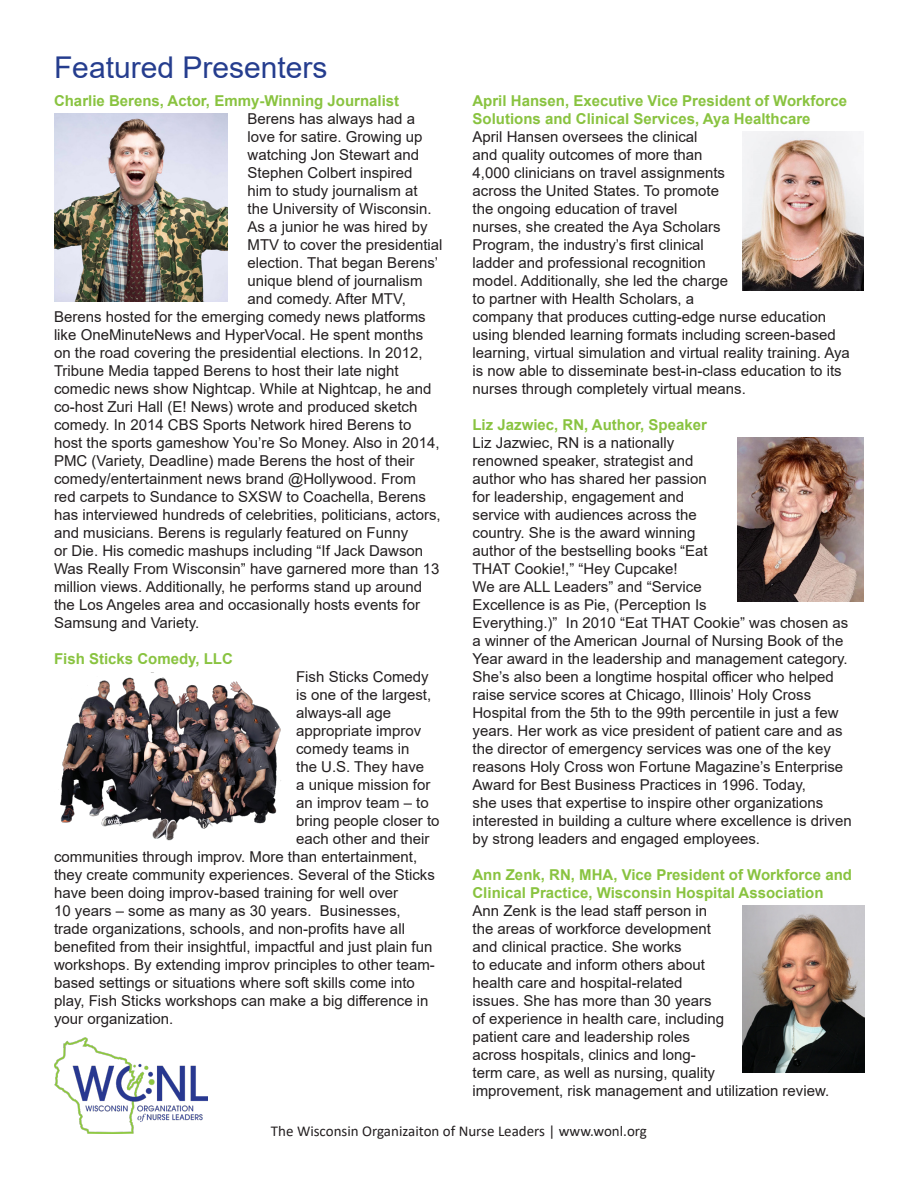
<style>
.page{position:relative;width:918px;height:1188px;background:#fff}
.page>*{position:absolute;margin:0;border:0;box-sizing:border-box;transform-origin:0 0}
.body_text{font:30px "Arial";color:#253d8e}
.body_text-2{font:15px/18px "Arial";color:#231f20}
.body_text-3{font:700 15px/18px "Arial";color:#89c340}
.t1{font:15px "Calibri";color:#231f20}
</style>
<div class="page">
<img style="left:54px;top:1038px;width:153px;height:96px">
<img style="left:60px;top:677px;width:221px;height:164px">
<img style="left:737px;top:437px;width:127px;height:164px">
<img style="left:742px;top:131px;width:122px;height:160px">
<img style="left:743px;top:906px;width:121px;height:166px">
<img style="left:54px;top:114px;width:173px;height:188px">
<p class="body_text" style="left:54px;top:46px;width:275px">Featured Presenters</p>
<p class="body_text-3" style="left:54px;top:92px;width:347px">Charlie Berens, Actor, Emmy-Winning Journalist</p>
<p class="body_text-2" style="left:248px;top:109px;width:169px">Berens has always had a</p>
<p class="body_text-2" style="left:248px;top:127px;width:177px">love for satire. Growing up</p>
<p class="body_text-2" style="left:248px;top:145px;width:173px">watching Jon Stewart and</p>
<p class="body_text-2" style="left:248px;top:163px;width:167px">Stephen Colbert inspired</p>
<p class="body_text-2" style="left:248px;top:181px;width:172px">him to study journalism at</p>
<p class="body_text-2" style="left:248px;top:199px;width:186px">the University of Wisconsin.</p>
<p class="body_text-2" style="left:248px;top:217px;width:182px">As a junior he was hired by</p>
<p class="body_text-2" style="left:248px;top:235px;width:197px">MTV to cover the presidential</p>
<p class="body_text-2" style="left:248px;top:253px;width:192px">election. That began Berens’</p>
<p class="body_text-2" style="left:248px;top:271px;width:177px">unique blend of journalism</p>
<p class="body_text-2" style="left:248px;top:289px;width:160px">and comedy. After MTV,</p>
<p class="body_text-2" style="left:54px;top:307px;width:373px">Berens hosted for the emerging comedy news platforms</p>
<p class="body_text-2" style="left:54px;top:325px;width:371px">like OneMinuteNews and HyperVocal. He spent months</p>
<p class="body_text-2" style="left:54px;top:343px;width:370px">on the road covering the presidential elections. In 2012,</p>
<p class="body_text-2" style="left:54px;top:361px;width:346px">Tribune Media tapped Berens to host their late night</p>
<p class="body_text-2" style="left:54px;top:379px;width:379px">comedic news show Nightcap. While at Nightcap, he and</p>
<p class="body_text-2" style="left:54px;top:397px;width:365px">co-host Zuri Hall (E! News) wrote and produced sketch</p>
<p class="body_text-2" style="left:54px;top:415px;width:359px">comedy. In 2014 CBS Sports Network hired Berens to</p>
<p class="body_text-2" style="left:54px;top:433px;width:387px">host the sports gameshow You’re So Money. Also in 2014,</p>
<p class="body_text-2" style="left:54px;top:451px;width:362px">PMC (Variety, Deadline) made Berens the host of their</p>
<p class="body_text-2" style="left:54px;top:469px;width:364px">comedy/entertainment news brand @Hollywood. From</p>
<p class="body_text-2" style="left:54px;top:487px;width:373px">red carpets to Sundance to SXSW to Coachella, Berens</p>
<p class="body_text-2" style="left:54px;top:505px;width:388px">has interviewed hundreds of celebrities, politicians, actors,</p>
<p class="body_text-2" style="left:54px;top:523px;width:356px">and musicians. Berens is regularly featured on Funny</p>
<p class="body_text-2" style="left:54px;top:541px;width:371px">or Die. His comedic mashups including “If Jack Dawson</p>
<p class="body_text-2" style="left:54px;top:559px;width:387px">Was Really From Wisconsin” have garnered more than 13</p>
<p class="body_text-2" style="left:54px;top:577px;width:370px">million views. Additionally, he performs stand up around</p>
<p class="body_text-2" style="left:54px;top:595px;width:368px">the Los Angeles area and occasionally hosts events for</p>
<p class="body_text-2" style="left:54px;top:613px;width:147px">Samsung and Variety.</p>
<p class="body_text-3" style="left:54px;top:650px;width:180px">Fish Sticks Comedy, LLC</p>
<p class="body_text-2" style="left:296px;top:667px;width:134px">Fish Sticks Comedy</p>
<p class="body_text-2" style="left:296px;top:685px;width:137px">is one of the largest,</p>
<p class="body_text-2" style="left:296px;top:703px;width:97px">always-all age</p>
<p class="body_text-2" style="left:296px;top:721px;width:127px">appropriate improv</p>
<p class="body_text-2" style="left:296px;top:739px;width:115px">comedy teams in</p>
<p class="body_text-2" style="left:296px;top:757px;width:130px">the U.S. They have</p>
<p class="body_text-2" style="left:296px;top:775px;width:136px">a unique mission for</p>
<p class="body_text-2" style="left:296px;top:793px;width:134px">an improv team – to</p>
<p class="body_text-2" style="left:296px;top:811px;width:145px">bring people closer to</p>
<p class="body_text-2" style="left:296px;top:829px;width:135px">each other and their</p>
<p class="body_text-2" style="left:54px;top:847px;width:365px">communities through improv. More than entertainment,</p>
<p class="body_text-2" style="left:54px;top:865px;width:382px">they create community experiences. Several of the Sticks</p>
<p class="body_text-2" style="left:54px;top:883px;width:346px">have been doing improv-based training for well over</p>
<p class="body_text-2" style="left:54px;top:901px;width:348px">10 years – some as many as 30 years. Businesses,</p>
<p class="body_text-2" style="left:54px;top:919px;width:352px">trade organizations, schools, and non-profits have all</p>
<p class="body_text-2" style="left:54px;top:937px;width:380px">benefited from their insightful, impactful and just plain fun</p>
<p class="body_text-2" style="left:54px;top:955px;width:382px">workshops. By extending improv principles to other team-</p>
<p class="body_text-2" style="left:54px;top:973px;width:362px">based settings or situations where soft skills come into</p>
<p class="body_text-2" style="left:54px;top:991px;width:376px">play, Fish Sticks workshops can make a big difference in</p>
<p class="body_text-2" style="left:54px;top:1009px;width:121px">your organization.</p>
<p class="body_text-3" style="left:472px;top:92px;width:376px">April Hansen, Executive Vice President of Workforce<br>Solutions and Clinical Services, Aya Healthcare</p>
<p class="body_text-2" style="left:472px;top:127px;width:379px">April Hansen oversees the clinical<br>and quality outcomes of more than<br>4,000 clinicians on travel assignments<br>across the United States. To promote<br>the ongoing education of travel<br>nurses, she created the Aya Scholars<br>Program, the industry’s first clinical<br>ladder and professional recognition<br>model. Additionally, she led the charge<br>to partner with Health Scholars, a<br>company that produces cutting-edge nurse education using blended learning formats including screen-based learning, virtual simulation and virtual reality training. Aya is now able to disseminate best-in-class education to its nurses through completely virtual means.</p>
<p class="body_text-3" style="left:472px;top:416px;width:236px">Liz Jazwiec, RN, Author, Speaker</p>
<p class="body_text-2" style="left:472px;top:433px;width:381px">Liz Jazwiec, RN is a nationally<br>renowned speaker, strategist and<br>author who has shared her passion<br>for leadership, engagement and<br>service with audiences across the<br>country. She is the award winning<br>author of the bestselling books “Eat<br>THAT Cookie!,” “Hey Cupcake!<br>We are ALL Leaders” and “Service<br>Excellence is as Pie, (Perception Is<br>Everything.)” In 2010 “Eat THAT Cookie” was chosen as a winner of the American Journal of Nursing Book of the Year award in the leadership and management category.<br>She’s also been a longtime hospital officer who helped raise service scores at Chicago, Illinois’ Holy Cross Hospital from the 5th to the 99th percentile in just a few years. Her work as vice president of patient care and as the director of emergency services was one of the key reasons Holy Cross won Fortune Magazine’s Enterprise Award for Best Business Practices in 1996. Today,<br>she uses that expertise to inspire other organizations interested in building a culture where excellence is driven by strong leaders and engaged employees.</p>
<p class="body_text-3" style="left:472px;top:866px;width:381px">Ann Zenk, RN, MHA, Vice President of Workforce and<br>Clinical Practice, Wisconsin Hospital Association</p>
<p class="body_text-2" style="left:472px;top:901px;width:240px">Ann Zenk is the lead staff person in the areas of workforce development and clinical practice. She works</p>
<p class="body_text-2" style="left:472px;top:955px;width:358px">to educate and inform others about<br>health care and hospital-related<br>issues. She has more than 30 years<br>of experience in health care, including<br>patient care and leadership roles<br>across hospitals, clinics and long-<br>term care, as well as nursing, quality<br>improvement, risk management and utilization review.</p>
<p class="t1" style="left:271px;top:1121px;width:378px">The Wisconsin Organizaiton of Nurse Leaders | www.wonl.org</p>
</div>
